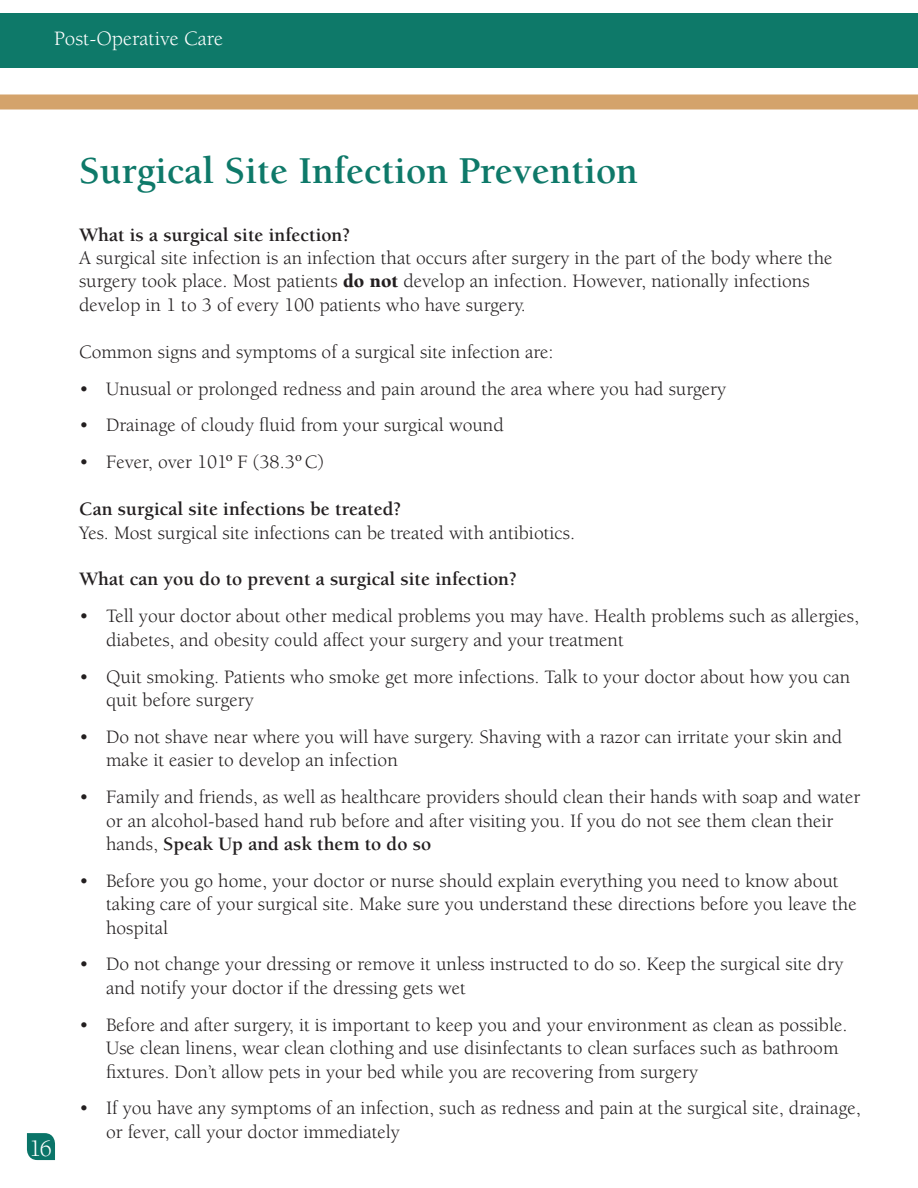
<style>
.page{position:relative;width:918px;height:1188px;background:#fff}
.page>*{position:absolute;margin:0;border:0;box-sizing:border-box;transform-origin:0 0}
.t1{font:700 39px "Berkeley";color:#0e7969}
.t2{font:24px "Berkeley";color:#fff}
.t3{font:21px "Berkeley";color:#fff}
.t4{font:19.5px/23.4px "Berkeley";color:#231f20}
.t5{font:700 19.5px "Berkeley";color:#231f20}
.t6{font:13.5px "Minion Pro";color:#231f20}
.s1{font-weight:700}
.s2{font-weight:900}
</style>
<div class="page">
<div style="left:0;top:13px;width:918px;height:55px;background:#0e7969"></div>
<div style="left:0;top:94px;width:918px;height:16px;background:#d4a36b"></div>
<svg style="left:27px;top:1133px;width:28px;height:27px"></svg>
<p class="t3" style="left:54px;top:27px;width:170px">Post-Operative Care</p>
<p class="t2" style="left:29px;top:1135px;width:24px">16</p>
<p class="t1" style="left:79px;top:150px;width:560px">Surgical Site Infection Prevention</p>
<p class="t4" style="left:79px;top:223px;width:755px"><span class="s1">What is a surgical site infection?<br></span>A surgical site infection is an infection that occurs after surgery in the part of the body where the surgery took place. Most patients <span class="s2">do not</span> develop an infection. However, nationally infections develop in 1 to 3 of every 100 patients who have surgery.</p>
<p class="t4" style="left:79px;top:340px;width:476px">Common signs and symptoms of a surgical site infection are:</p>
<p class="t4" style="left:79px;top:377px;width:649px">• Unusual or prolonged redness and pain around the area where you had surgery</p>
<p class="t4" style="left:79px;top:414px;width:426px">• Drainage of cloudy fluid from your surgical wound</p>
<p class="t4" style="left:79px;top:451px;width:247px">• Fever, over 101 F (38.3 C)</p>
<p class="t4" style="left:79px;top:498px;width:498px"><span class="s1">Can surgical site infections be treated?<br></span>Yes. Most surgical site infections can be treated with antibiotics.</p>
<p class="t5" style="left:79px;top:569px;width:439px">What can you do to prevent a surgical site infection?</p>
<p class="t4" style="left:106px;top:605px;width:755px;text-indent:-27px">• Tell your doctor about other medical problems you may have. Health problems such as allergies, diabetes, and obesity could affect your surgery and your treatment</p>
<p class="t4" style="left:106px;top:665px;width:746px;text-indent:-27px">• Quit smoking. Patients who smoke get more infections. Talk to your doctor about how you can quit before surgery</p>
<p class="t4" style="left:106px;top:725px;width:738px;text-indent:-27px">• Do not shave near where you will have surgery. Shaving with a razor can irritate your skin and make it easier to develop an infection</p>
<p class="t4" style="left:106px;top:786px;width:756px;text-indent:-27px">• Family and friends, as well as healthcare providers should clean their hands with soap and water or an alcohol-based hand rub before and after visiting you. If you do not see them clean their hands, <span class="s1">Speak Up and ask them to do so</span></p>
<p class="t4" style="left:106px;top:869px;width:752px;text-indent:-27px">• Before you go home, your doctor or nurse should explain everything you need to know about taking care of your surgical site. Make sure you understand these directions before you leave the hospital</p>
<p class="t4" style="left:106px;top:953px;width:739px;text-indent:-27px">• Do not change your dressing or remove it unless instructed to do so. Keep the surgical site dry and notify your doctor if the dressing gets wet</p>
<p class="t4" style="left:106px;top:1013px;width:743px;text-indent:-27px">• Before and after surgery, it is important to keep you and your environment as clean as possible.<br>Use clean linens, wear clean clothing and use disinfectants to clean surfaces such as bathroom fixtures. Don’t allow pets in your bed while you are recovering from surgery</p>
<p class="t4" style="left:106px;top:1097px;width:756px;text-indent:-27px">• If you have any symptoms of an infection, such as redness and pain at the surgical site, drainage, or fever, call your doctor immediately</p>
<p class="t6" style="left:226px;top:448px;width:8px">o</p>
<p class="t6" style="left:295px;top:448px;width:8px">o</p>
</div>
